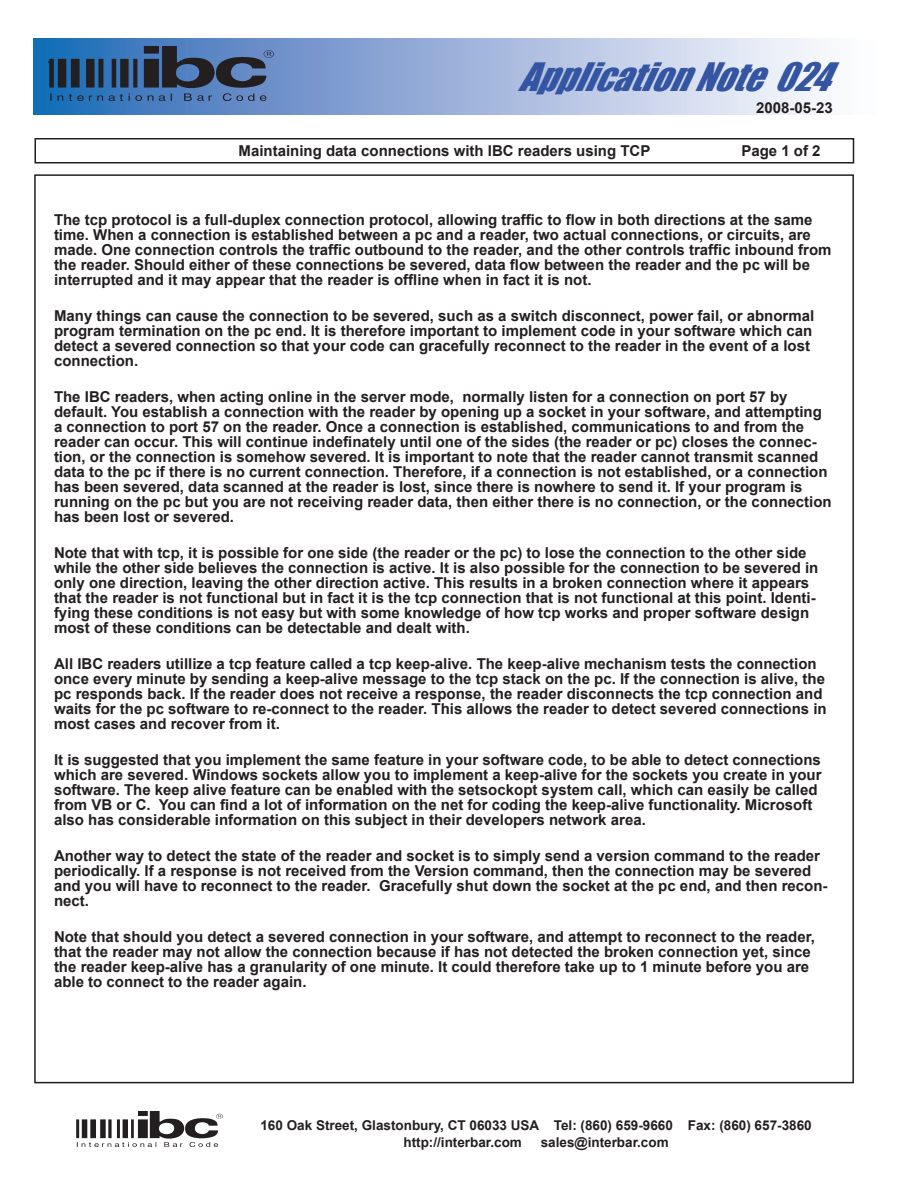
<style>
.page{position:relative;width:918px;height:1188px;background:#fff}
.page>*{position:absolute;margin:0;border:0;box-sizing:border-box;transform-origin:0 0}
.t1{font:italic 36px "Impact";color:#3455a1}
.specifications_main{font:700 15px/15px "Arial";color:#231f20}
.t2{font:700 13.5px "Arial";color:#231f20}
</style>
<div class="page">
<img style="left:48px;top:38px;width:772px;height:77px">
<img style="left:49px;top:46px;width:225px;height:54px">
<img style="left:76px;top:1112px;width:146px;height:35px">
<div style="left:34px;top:138px;width:820px;height:26px;border:2px solid #231f20"></div>
<p class="t1" style="left:518px;top:49px;width:337px">ApplicationNote024</p>
<p class="specifications_main" style="left:239px;top:144px;width:413px">Maintaining data connections with IBC readers using TCP</p>
<p class="specifications_main" style="left:756px;top:100px;width:78px">2008-05-23</p>
<p class="specifications_main" style="left:741px;top:144px;width:81px">Page 1 of 2</p>
<p class="specifications_main" style="left:54px;top:212px;width:779px">The tcp protocol is a full-duplex connection protocol, allowing traffic to flow in both directions at the same time. When a connection is established between a pc and a reader, two actual connections, or circuits, are made. One connection controls the traffic outbound to the reader, and the other controls traffic inbound from the reader. Should either of these connections be severed, data flow between the reader and the pc will be interrupted and it may appear that the reader is offline when in fact it is not.</p>
<p class="specifications_main" style="left:54px;top:308px;width:762px">Many things can cause the connection to be severed, such as a switch disconnect, power fail, or abnormal program termination on the pc end. It is therefore important to implement code in your software which can detect a severed connection so that your code can gracefully reconnect to the reader in the event of a lost connection.</p>
<p class="specifications_main" style="left:54px;top:389px;width:779px">The IBC readers, when acting online in the server mode, normally listen for a connection on port 57 by default. You establish a connection with the reader by opening up a socket in your software, and attempting a connection to port 57 on the reader. Once a connection is established, communications to and from the reader can occur. This will continue indefinately until one of the sides (the reader or pc) closes the connec&shy;tion, or the connection is somehow severed. It is important to note that the reader cannot transmit scanned data to the pc if there is no current connection. Therefore, if a connection is not established, or a connection has been severed, data scanned at the reader is lost, since there is nowhere to send it. If your program is running on the pc but you are not receiving reader data, then either there is no connection, or the connection has been lost or severed.</p>
<p class="specifications_main" style="left:54px;top:545px;width:766px">Note that with tcp, it is possible for one side (the reader or the pc) to lose the connection to the other side while the other side believes the connection is active. It is also possible for the connection to be severed in only one direction, leaving the other direction active. This results in a broken connection where it appears that the reader is not functional but in fact it is the tcp connection that is not functional at this point. Identi&shy;fying these conditions is not easy but with some knowledge of how tcp works and proper software design most of these conditions can be detectable and dealt with.</p>
<p class="specifications_main" style="left:54px;top:656px;width:774px">All IBC readers utillize a tcp feature called a tcp keep-alive. The keep-alive mechanism tests the connection once every minute by sending a keep-alive message to the tcp stack on the pc. If the connection is alive, the pc responds back. If the reader does not receive a response, the reader disconnects the tcp connection and waits for the pc software to re-connect to the reader. This allows the reader to detect severed connections in most cases and recover from it.</p>
<p class="specifications_main" style="left:54px;top:752px;width:769px">It is suggested that you implement the same feature in your software code, to be able to detect connections which are severed. Windows sockets allow you to implement a keep-alive for the sockets you create in your software. The keep alive feature can be enabled with the setsockopt system call, which can easily be called from VB or C. You can find a lot of information on the net for coding the keep-alive functionality. Microsoft also has considerable information on this subject in their developers network area.</p>
<p class="specifications_main" style="left:54px;top:848px;width:775px">Another way to detect the state of the reader and socket is to simply send a version command to the reader periodically. If a response is not received from the Version command, then the connection may be severed and you will have to reconnect to the reader. Gracefully shut down the socket at the pc end, and then recon&shy;nect.</p>
<p class="specifications_main" style="left:54px;top:929px;width:762px">Note that should you detect a severed connection in your software, and attempt to reconnect to the reader, that the reader may not allow the connection because if has not detected the broken connection yet, since the reader keep-alive has a granularity of one minute. It could therefore take up to 1 minute before you are able to connect to the reader again.</p>
<p class="t2" style="left:260px;top:1117px;width:553px">160 Oak Street, Glastonbury, CT 06033 USA Tel: (860) 659-9660 Fax: (860) 657-3860</p>
<p class="t2" style="left:403px;top:1133px;width:120px">http://interbar.com</p>
<p class="t2" style="left:541px;top:1133px;width:129px">sales@interbar.com</p>
</div>
